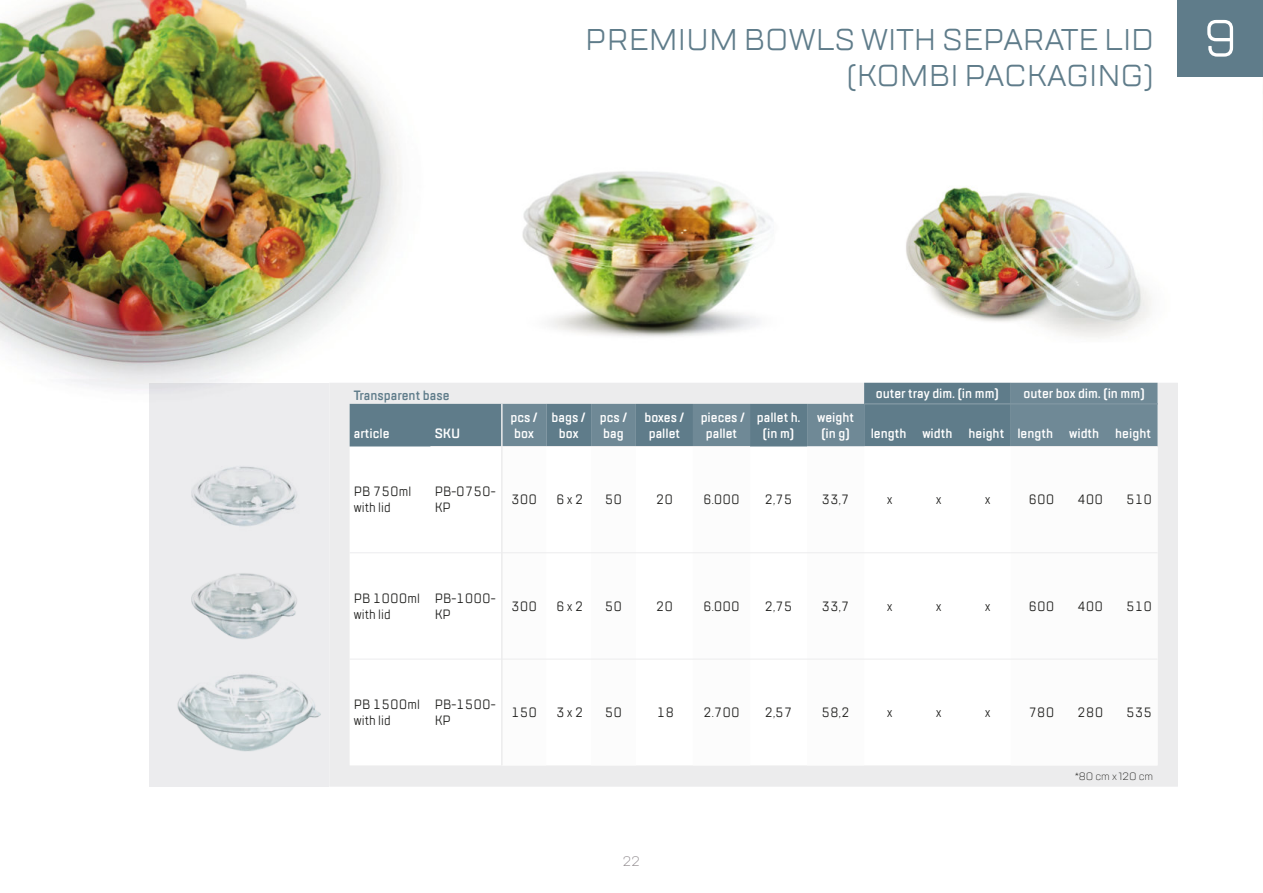
<style>
.page{position:relative;width:1263px;height:893px;background:#fff}
.page>*{position:absolute;margin:0;border:0;box-sizing:border-box;transform-origin:0 0}
.t1{font:51px "TT Lakes";color:#fff}
.t2{font:30px/36px "TT Lakes";color:#5f7c8a;text-align:right}
.t3{font:13.5px/16.2px "TT Lakes Condensed";color:#1d1d1b}
.t4{font:600 13.5px/16.2px "TT Lakes Condensed";color:#fff;text-align:center}
.t5{font:600 13.5px "TT Lakes Condensed";color:#5f7c8a}
.t6{font:300 13.5px "TT Lakes";color:#8a8488}
.t7{font:300 10.5px "TT Lakes";color:#1d1d1b}
</style>
<div class="page">
<div style="left:149px;top:383px;width:180px;height:404px;background:#ececee"></div>
<img style="left:0;top:0;width:1178px;height:391px">
<img style="left:137px;top:255px;width:1041px;height:496px">
<div style="left:1178px;top:0;width:85px;height:77px;background:#5f7c8a"></div>
<svg style="left:329px;top:383px;width:849px;height:404px"></svg>
<svg style="left:350px;top:383px;width:807px;height:63px;background:#8298a3"></svg>
<svg style="left:503px;top:446px;width:654px;height:319px"></svg>
<hr style="left:501px;top:404px;width:2px;height:361px;background:#ececed">
<hr style="left:430px;top:446px;width:320px;height:1px;background:#ececed">
<hr style="left:864px;top:446px;width:293px;height:1px;background:#ececed">
<hr style="left:502px;top:553px;width:655px;height:1px;background:#ececed">
<hr style="left:502px;top:659px;width:655px;height:1px;background:#ececed">
<hr style="left:350px;top:553px;width:151px;height:1px;background:#ececee">
<hr style="left:350px;top:659px;width:151px;height:1px;background:#ececee">
<hr style="left:864px;top:403px;width:293px;height:2px;background:#7f96a1">
<h2 class="t2" style="left:585px;top:22px;width:571px">PREMIUM BOWLS WITH SEPARATE LID (KOMBI PACKAGING)</h2>
<h1 class="t1" style="left:1203px;top:5px;width:36px">9</h1>
<p class="t5" style="left:354px;top:386px;width:97px">Transparent base</p>
<p class="t4" style="left:876px;top:385px;width:125px">outer tray dim. (in mm)</p>
<p class="t4" style="left:1023px;top:385px;width:123px">outer box dim. (in mm)</p>
<p class="t4" style="left:354px;top:425px;width:37px">article</p>
<p class="t4" style="left:435px;top:425px;width:27px">SKU</p>
<p class="t4" style="left:510px;top:409px;width:29px;text-align:left">pcs / box</p>
<p class="t4" style="left:552px;top:409px;width:36px">bags / box</p>
<p class="t4" style="left:600px;top:409px;width:29px;text-align:left">pcs / bag</p>
<p class="t4" style="left:644px;top:409px;width:41px">boxes / pallet</p>
<p class="t4" style="left:701px;top:409px;width:46px">pieces / pallet</p>
<p class="t4" style="left:757px;top:409px;width:45px">pallet h. (in m)</p>
<p class="t4" style="left:817px;top:409px;width:39px;text-align:left">weight (in g)</p>
<p class="t4" style="left:871px;top:425px;width:282px">length width height length width height</p>
<p class="t3" style="left:354px;top:484px;width:59px">PB 750ml with lid</p>
<p class="t3" style="left:435px;top:484px;width:63px">PB-0750-<br>KP</p>
<p class="t3" style="left:511px;top:492px;width:27px">300</p>
<p class="t3" style="left:556px;top:492px;width:29px">6x2</p>
<p class="t3" style="left:605px;top:492px;width:19px">50</p>
<p class="t3" style="left:656px;top:492px;width:19px">20</p>
<p class="t3" style="left:703px;top:492px;width:38px">6.000</p>
<p class="t3" style="left:764px;top:492px;width:30px">2,75</p>
<p class="t3" style="left:821px;top:492px;width:30px">33,7</p>
<p class="t3" style="left:887px;top:492px;width:7px">x</p>
<p class="t3" style="left:936px;top:492px;width:7px">x</p>
<p class="t3" style="left:985px;top:492px;width:7px">x</p>
<p class="t3" style="left:1028px;top:492px;width:27px">600</p>
<p class="t3" style="left:1077px;top:492px;width:27px">400</p>
<p class="t3" style="left:1126px;top:492px;width:27px">510</p>
<p class="t3" style="left:354px;top:590px;width:68px">PB 1000ml with lid</p>
<p class="t3" style="left:435px;top:590px;width:63px">PB-1000-<br>KP</p>
<p class="t3" style="left:511px;top:598px;width:27px">300</p>
<p class="t3" style="left:556px;top:598px;width:29px">6x2</p>
<p class="t3" style="left:605px;top:598px;width:19px">50</p>
<p class="t3" style="left:656px;top:598px;width:19px">20</p>
<p class="t3" style="left:703px;top:598px;width:38px">6.000</p>
<p class="t3" style="left:764px;top:598px;width:30px">2,75</p>
<p class="t3" style="left:821px;top:598px;width:30px">33,7</p>
<p class="t3" style="left:887px;top:598px;width:7px">x</p>
<p class="t3" style="left:936px;top:598px;width:7px">x</p>
<p class="t3" style="left:985px;top:598px;width:7px">x</p>
<p class="t3" style="left:1028px;top:598px;width:27px">600</p>
<p class="t3" style="left:1077px;top:598px;width:27px">400</p>
<p class="t3" style="left:1126px;top:598px;width:27px">510</p>
<p class="t3" style="left:354px;top:696px;width:68px">PB 1500ml with lid</p>
<p class="t3" style="left:435px;top:696px;width:63px">PB-1500-<br>KP</p>
<p class="t3" style="left:511px;top:704px;width:27px">150</p>
<p class="t3" style="left:556px;top:704px;width:29px">3x2</p>
<p class="t3" style="left:605px;top:704px;width:19px">50</p>
<p class="t3" style="left:657px;top:704px;width:19px">18</p>
<p class="t3" style="left:703px;top:704px;width:38px">2.700</p>
<p class="t3" style="left:764px;top:704px;width:30px">2,57</p>
<p class="t3" style="left:821px;top:704px;width:30px">58,2</p>
<p class="t3" style="left:887px;top:704px;width:7px">x</p>
<p class="t3" style="left:936px;top:704px;width:7px">x</p>
<p class="t3" style="left:985px;top:704px;width:7px">x</p>
<p class="t3" style="left:1028px;top:704px;width:28px">780</p>
<p class="t3" style="left:1077px;top:704px;width:28px">280</p>
<p class="t3" style="left:1126px;top:704px;width:27px">535</p>
<p class="t6" style="left:623px;top:853px;width:19px">22</p>
<p class="t7" style="left:1075px;top:769px;width:80px">*80 cm x 120 cm</p>
</div>
